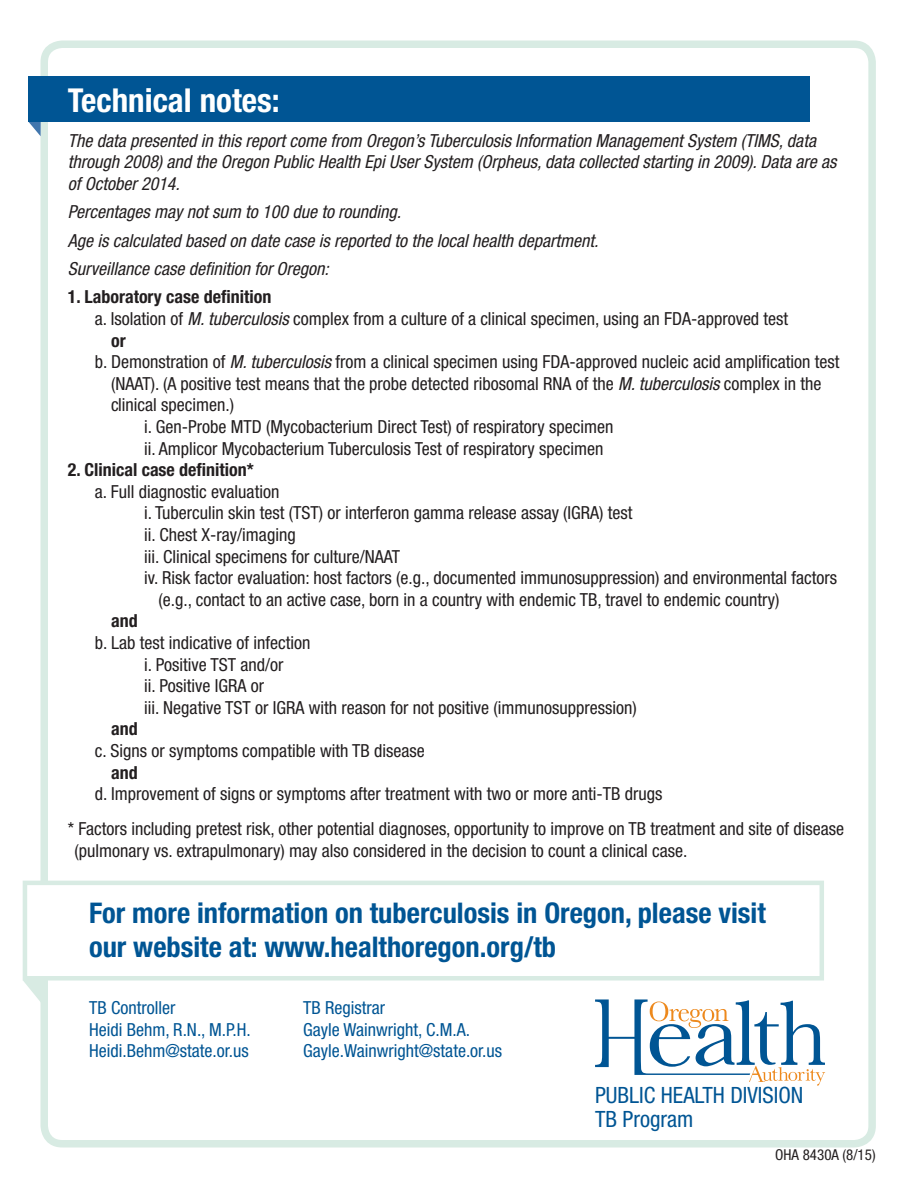
<style>
.page{position:relative;width:918px;height:1188px;background:#fff}
.page>*{position:absolute;margin:0;border:0;box-sizing:border-box;transform-origin:0 0}
.t1{font:700 condensed 33px "Helvetica Neue LT Std";color:#fff}
.t2{font:700 condensed 28.5px/34.2px "Helvetica Neue LT Std";color:#005594}
.t3{font:condensed 22.5px/24px "Helvetica Neue LT Std";color:#005594}
.t4{font:condensed 18px/21.6px "Helvetica Neue LT Std";color:#231f20}
.t5{font:italic condensed 18px/21.6px "Helvetica Neue LT Std";color:#231f20}
.t6{font:condensed 18px/21.6px "Helvetica Neue LT Std";color:#005594}
.t7{font:700 condensed 18px "Helvetica Neue LT Std";color:#231f20}
.t8{font:condensed 15px "Helvetica Neue LT Std";color:#231f20}
.s1{font-style:italic}
</style>
<div class="page">
<div style="left:40px;top:40px;width:836px;height:1108px;border:8px solid #d8ebe3;border-radius:18px"></div>
<svg style="left:28px;top:122px;width:13px;height:14px"></svg>
<div style="left:28px;top:76px;width:782px;height:46px;background:#005594"></div>
<svg style="left:24px;top:981px;width:18px;height:22px"></svg>
<svg style="left:595px;top:999px;width:230px;height:87px"></svg>
<div style="left:23px;top:881px;width:801px;height:100px;background:#fff;border:4px solid #d8ebe3"></div>
<h1 class="t1" style="left:68px;top:80px;width:213px">Technical notes:</h1>
<p class="t5" style="left:68px;top:130px;width:770px">The data presented in this report come from Oregon’s Tuberculosis Information Management System (TIMS, data through 2008) and the Oregon Public Health Epi User System (Orpheus, data collected starting in 2009). Data are as of October 2014.</p>
<p class="t5" style="left:68px;top:198px;width:532px;line-height:28.3px">Percentages may not sum to 100 due to rounding.<br>Age is calculated based on date case is reported to the local health department.<br>Surveillance case definition for Oregon:</p>
<p class="t7" style="left:68px;top:286px;width:205px">1. Laboratory case definition</p>
<p class="t4" style="left:95px;top:308px;width:695px">a. Isolation of <span class="s1">M. tuberculosis</span> complex from a culture of a clinical specimen, using an FDA-approved test</p>
<p class="t7" style="left:111px;top:329px;width:16px">or</p>
<p class="t4" style="left:95px;top:351px;width:746px">b. Demonstration of <span class="s1">M. tuberculosis</span> from a clinical specimen using FDA-approved nucleic acid amplification test</p>
<p class="t4" style="left:111px;top:372px;width:712px">(NAAT). (A positive test means that the probe detected ribosomal RNA of the <span class="s1">M. tuberculosis</span> complex in the</p>
<p class="t4" style="left:111px;top:394px;width:125px">clinical specimen.)</p>
<p class="t4" style="left:144px;top:416px;width:471px">i. Gen-Probe MTD (Mycobacterium Direct Test) of respiratory specimen</p>
<p class="t4" style="left:144px;top:437px;width:461px">ii. Amplicor Mycobacterium Tuberculosis Test of respiratory specimen</p>
<p class="t7" style="left:68px;top:459px;width:188px">2. Clinical case definition*</p>
<p class="t4" style="left:95px;top:480px;width:186px">a. Full diagnostic evaluation</p>
<p class="t4" style="left:144px;top:502px;width:490px">i. Tuberculin skin test (TST) or interferon gamma release assay (IGRA) test</p>
<p class="t4" style="left:144px;top:524px;width:153px">ii. Chest X-ray/imaging</p>
<p class="t4" style="left:144px;top:545px;width:257px">iii. Clinical specimens for culture/NAAT</p>
<p class="t4" style="left:144px;top:567px;width:694px">iv. Risk factor evaluation: host factors (e.g., documented immunosuppression) and environmental factors</p>
<p class="t4" style="left:159px;top:588px;width:622px">(e.g., contact to an active case, born in a country with endemic TB, travel to endemic country)</p>
<p class="t7" style="left:111px;top:610px;width:28px">and</p>
<p class="t4" style="left:144px;top:632px;width:494px;text-indent:-49px">b. Lab test indicative of infection<br>i. Positive TST and/or<br>ii. Positive IGRA or<br>iii. Negative TST or IGRA with reason for not positive (immunosuppression)</p>
<p class="t7" style="left:111px;top:718px;width:28px">and</p>
<p class="t4" style="left:95px;top:740px;width:331px">c. Signs or symptoms compatible with TB disease</p>
<p class="t7" style="left:111px;top:761px;width:28px">and</p>
<p class="t4" style="left:68px;top:776px;width:778px;line-height:35.1px;text-indent:27px">d. Improvement of signs or symptoms after treatment with two or more anti-TB drugs<br>* Factors including pretest risk, other potential diagnoses, opportunity to improve on TB treatment and site of disease</p>
<p class="t4" style="left:75px;top:840px;width:614px">(pulmonary vs. extrapulmonary) may also considered in the decision to count a clinical case.</p>
<h2 class="t2" style="left:89px;top:895px;width:678px">For more information on tuberculosis in Oregon, please visit our website at: www.healthoregon.org/tb</h2>
<p class="t6" style="left:89px;top:997px;width:163px">TB Controller<br>Heidi Behm, R.N., M.P.H.<br>Heidi.Behm@state.or.us</p>
<p class="t6" style="left:303px;top:997px;width:201px">TB Registrar<br>Gayle Wainwright, C.M.A.<br>Gayle.Wainwright@state.or.us</p>
<p class="t3" style="left:595px;top:1083px;width:210px">PUBLIC HEALTH DIVISION<br>TB Program</p>
<p class="t8" style="left:775px;top:1146px;width:102px">OHA 8430A (8/15)</p>
</div>
